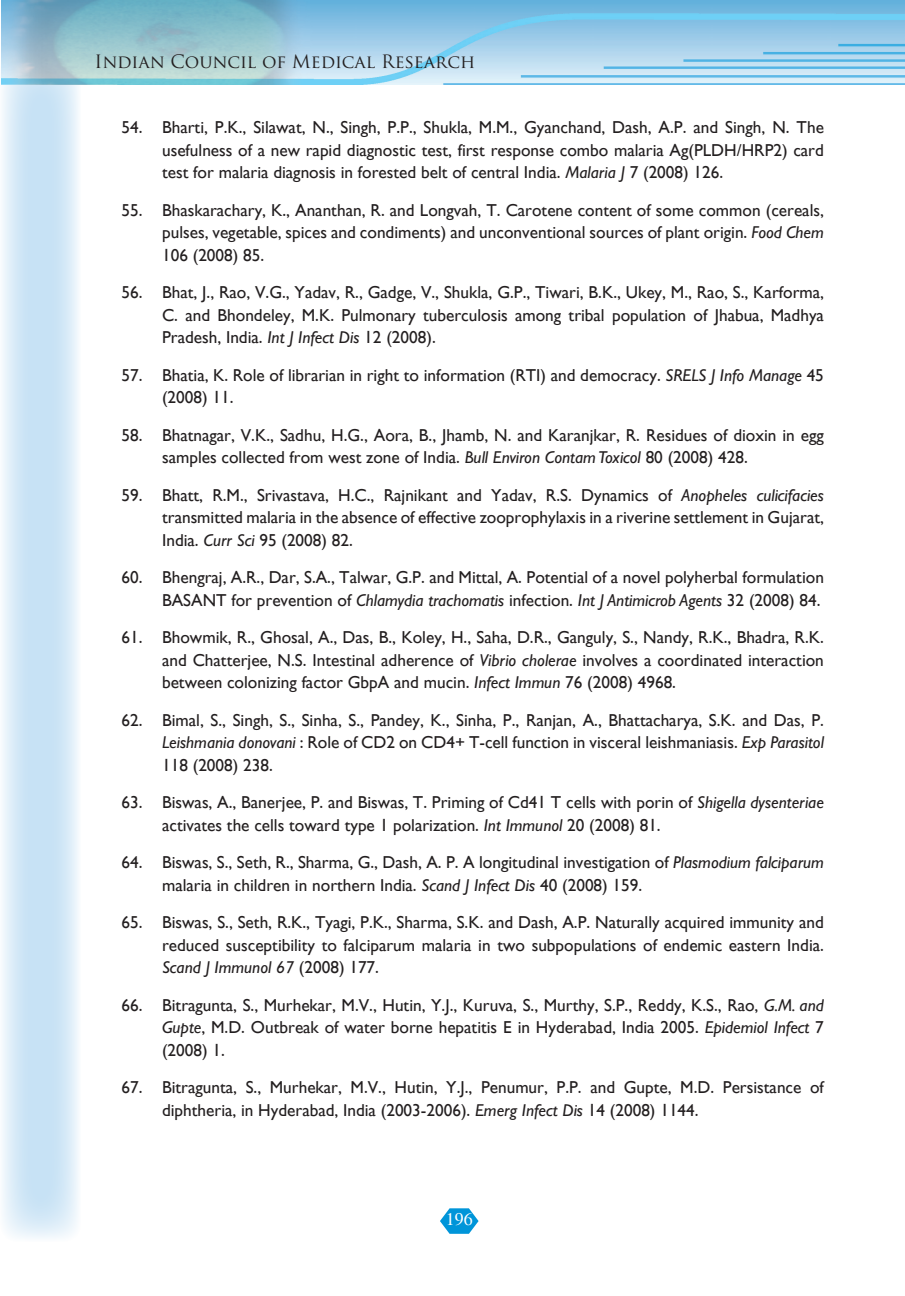
<style>
.page{position:relative;width:905px;height:1296px;background:#fff}
.page>*{position:absolute;margin:0;border:0;box-sizing:border-box;transform-origin:0 0}
.t1{font:18px "Trajan Pro";color:#231f20}
.t2{font:18px "Times";color:#fff}
.t3{font:17.25px/22.5px "Gill Sans";color:#231f20;text-align:justify}
.s1{font-style:italic}
</style>
<div class="page">
<svg style="left:0;top:54px;width:81px;height:1188px;background:#d6e9f7"></svg>
<img style="left:1px;top:0;width:903px;height:85px">
<svg style="left:440px;top:1208px;width:38px;height:26px"></svg>
<p class="t1" style="left:94px;top:50px;width:382px">Indian Council of Medical Research</p>
<p class="t3" style="left:162px;top:116px;width:663px;text-indent:-41px">54. Bharti, P.K., Silawat, N., Singh, P.P., Shukla, M.M., Gyanchand, Dash, A.P. and Singh, N. The usefulness of a new rapid diagnostic test, first response combo malaria Ag(PLDH/HRP2) card test for malaria diagnosis in forested belt of central India. <span class="s1">Malaria J</span> 7 (2008) 126.</p>
<p class="t3" style="left:162px;top:199px;width:663px;text-indent:-41px">55. Bhaskarachary, K., Ananthan, R. and Longvah, T. Carotene content of some common (cereals, pulses, vegetable, spices and condiments) and unconventional sources of plant origin. <span class="s1">Food Chem </span>106 (2008) 85.</p>
<p class="t3" style="left:162px;top:281px;width:663px;text-indent:-41px">56. Bhat, J., Rao, V.G., Yadav, R., Gadge, V., Shukla, G.P., Tiwari, B.K., Ukey, M., Rao, S., Karforma, C. and Bhondeley, M.K. Pulmonary tuberculosis among tribal population of Jhabua, Madhya Pradesh, India. <span class="s1">Int J Infect Dis</span> 12 (2008).</p>
<p class="t3" style="left:162px;top:364px;width:663px;text-indent:-41px">57. Bhatia, K. Role of librarian in right to information (RTI) and democracy. <span class="s1">SRELS J Info Manage</span> 45 (2008) 11.</p>
<p class="t3" style="left:162px;top:424px;width:663px;text-indent:-41px">58. Bhatnagar, V.K., Sadhu, H.G., Aora, B., Jhamb, N. and Karanjkar, R. Residues of dioxin in egg samples collected from west zone of India. <span class="s1">Bull Environ Contam Toxicol</span> 80 (2008) 428.</p>
<p class="t3" style="left:162px;top:484px;width:663px;text-indent:-41px">59. Bhatt, R.M., Srivastava, H.C., Rajnikant and Yadav, R.S. Dynamics of <span class="s1">Anopheles culicifacies </span>transmitted malaria in the absence of effective zooprophylaxis in a riverine settlement in Gujarat, India. <span class="s1">Curr Sci</span> 95 (2008) 82.</p>
<p class="t3" style="left:121px;top:566px;width:704px;text-align:right">60. Bhengraj, A.R., Dar, S.A., Talwar, G.P. and Mittal, A. Potential of a novel polyherbal formulation<br>BASANT for prevention of <span class="s1">Chlamydia trachomatis</span> infection. <span class="s1">Int J Antimicrob Agents</span> 32 (2008) 84.</p>
<p class="t3" style="left:162px;top:626px;width:663px;text-indent:-41px">61. Bhowmik, R., Ghosal, A., Das, B., Koley, H., Saha, D.R., Ganguly, S., Nandy, R.K., Bhadra, R.K. and Chatterjee, N.S. Intestinal adherence of <span class="s1">Vibrio cholerae</span> involves a coordinated interaction between colonizing factor GbpA and mucin. <span class="s1">Infect Immun</span> 76 (2008) 4968.</p>
<p class="t3" style="left:162px;top:709px;width:663px;text-indent:-41px">62. Bimal, S., Singh, S., Sinha, S., Pandey, K., Sinha, P., Ranjan, A., Bhattacharya, S.K. and Das, P.<br><span class="s1">Leishmania donovani</span> : Role of CD2 on CD4+ T-cell function in visceral leishmaniasis. <span class="s1">Exp Parasitol </span>118 (2008) 238.</p>
<p class="t3" style="left:162px;top:791px;width:663px;text-indent:-41px">63. Biswas, A., Banerjee, P. and Biswas, T. Priming of Cd41 T cells with porin of <span class="s1">Shigella dysenteriae </span>activates the cells toward type 1 polarization. <span class="s1">Int Immunol</span> 20 (2008) 81.</p>
<p class="t3" style="left:162px;top:851px;width:663px;text-indent:-41px">64. Biswas, S., Seth, R., Sharma, G., Dash, A. P. A longitudinal investigation of <span class="s1">Plasmodium falciparum </span>malaria in children in northern India. <span class="s1">Scand J Infect Dis</span> 40 (2008) 159.</p>
<p class="t3" style="left:162px;top:911px;width:663px;text-indent:-41px">65. Biswas, S., Seth, R.K., Tyagi, P.K., Sharma, S.K. and Dash, A.P. Naturally acquired immunity and reduced susceptibility to falciparum malaria in two subpopulations of endemic eastern India.<br><span class="s1">Scand J Immunol 67</span> (2008) 177.</p>
<p class="t3" style="left:162px;top:994px;width:663px;text-indent:-40px">66. Bitragunta, S., Murhekar, M.V., Hutin, Y.J., Kuruva, S., Murthy, S.P., Reddy, K.S., Rao, <span class="s1">G.M. and Gupte</span>, M.D. Outbreak of water borne hepatitis E in Hyderabad, India 2005. <span class="s1">Epidemiol Infect</span> 7 (2008) 1.</p>
<p class="t3" style="left:162px;top:1076px;width:663px;text-indent:-41px">67. Bitragunta, S., Murhekar, M.V., Hutin, Y.J., Penumur, P.P. and Gupte, M.D. Persistance of diphtheria, in Hyderabad, India (2003-2006). <span class="s1">Emerg Infect Dis</span> 14 (2008) 1144.</p>
<p class="t2" style="left:446px;top:1209px;width:28px">196</p>
</div>
